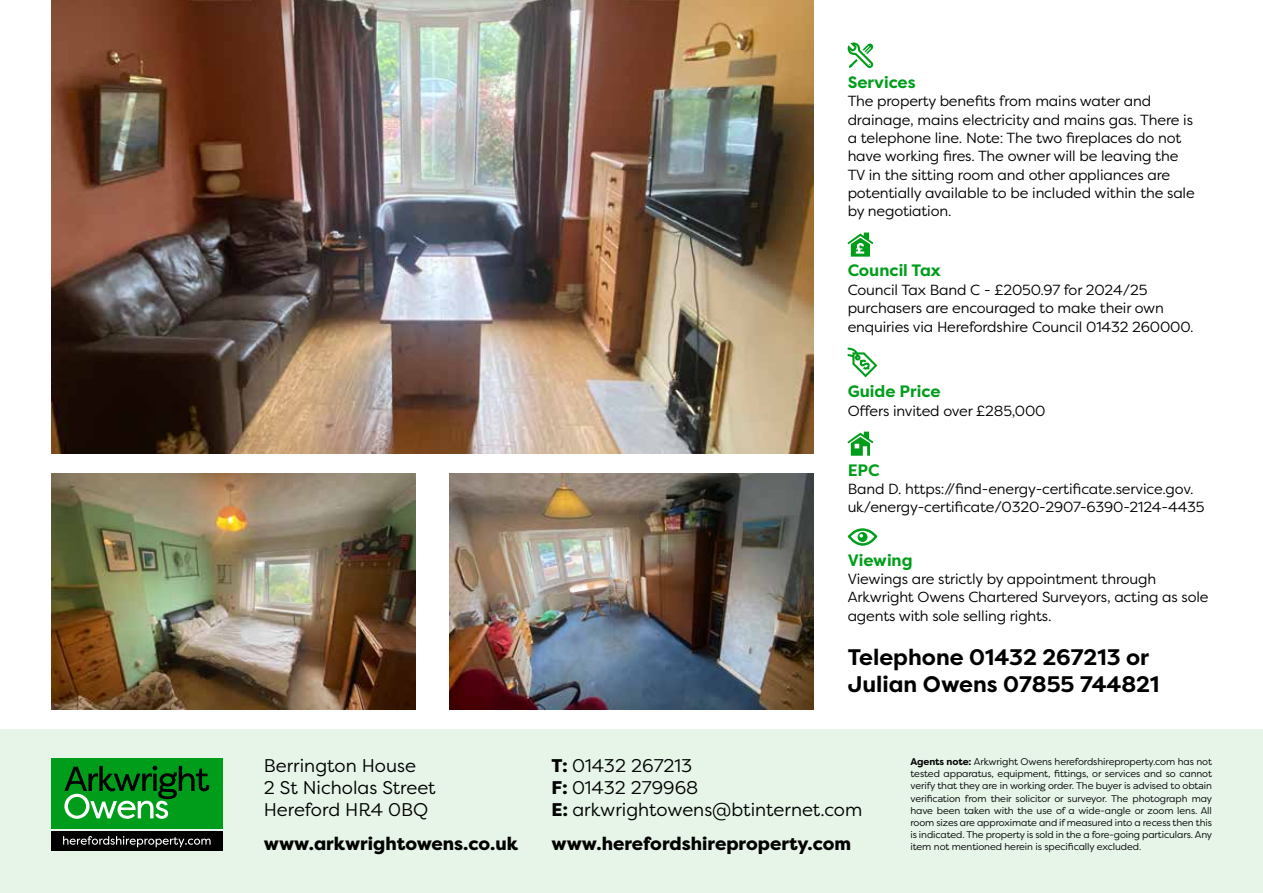
<style>
.page{position:relative;width:1263px;height:893px;background:#fff}
.page>*{position:absolute;margin:0;border:0;box-sizing:border-box;transform-origin:0 0}
.t1{font:700 22.5px/27px "Filson Pro";color:#000}
.t2{font:18.3px/22px "Filson Pro";color:#000}
.t3{font:800 18.3px "Filson Pro";color:#000}
.t4{font:700 16.5px "Filson Pro";color:#009d1b}
.t5{font:14.7px/18.3px "Filson Pro";letter-spacing:-.01em;color:#000}
.t6{font:9.75px/12.1px "Filson Pro";letter-spacing:-.01em;color:#000;text-align:justify}
.s1{font-weight:800}
.s2{font-weight:700}
</style>
<div class="page">
<div style="left:0;top:730px;width:1263px;height:163px;background:#e6f5e8"></div>
<div style="left:51px;top:758px;width:172px;height:70px;background:#009d1b"></div>
<div style="left:51px;top:831px;width:172px;height:19px;background:#000"></div>
<svg style="left:63px;top:836px;width:148px;height:11px"></svg>
<svg style="left:64px;top:766px;width:145px;height:53px"></svg>
<svg style="left:848px;top:43px;width:25px;height:25px"></svg>
<svg style="left:848px;top:233px;width:25px;height:24px"></svg>
<svg style="left:848px;top:348px;width:29px;height:29px"></svg>
<svg style="left:848px;top:432px;width:25px;height:24px"></svg>
<svg style="left:848px;top:528px;width:29px;height:18px"></svg>
<img style="left:51px;top:0;width:763px;height:454px">
<img style="left:449px;top:474px;width:365px;height:236px">
<img style="left:51px;top:474px;width:364px;height:236px">
<p class="t2" style="left:264px;top:754px;width:173px">Berrington House<br>2 St Nicholas Street<br>Hereford HR4 0BQ</p>
<p class="t3" style="left:264px;top:833px;width:256px">www.arkwrightowens.co.uk</p>
<p class="t4" style="left:848px;top:72px;width:70px">Services</p>
<p class="t5" style="left:848px;top:92px;width:349px">The property benefits from mains water and drainage, mains electricity and mains gas. There is a telephone line. Note: The two fireplaces do not have working fires. The owner will be leaving the TV in the sitting room and other appliances are potentially available to be included within the sale by negotiation.</p>
<p class="t4" style="left:848px;top:260px;width:95px">Council Tax</p>
<p class="t5" style="left:848px;top:280px;width:347px">Council Tax Band C - £2050.97 for 2024/25 purchasers are encouraged to make their own enquiries via Herefordshire Council 01432 260000.</p>
<p class="t4" style="left:848px;top:381px;width:94px">Guide Price</p>
<p class="t5" style="left:848px;top:401px;width:199px">Offers invited over £285,000</p>
<p class="t4" style="left:848px;top:459px;width:33px">EPC</p>
<p class="t5" style="left:848px;top:479px;width:358px">Band D. https://find-energy-certificate.service.gov. uk/energy-certificate/0320-2907-6390-2124-4435</p>
<p class="t4" style="left:848px;top:549px;width:66px">Viewing</p>
<p class="t5" style="left:848px;top:569px;width:362px">Viewings are strictly by appointment through<br>Arkwright Owens Chartered Surveyors, acting as sole agents with sole selling rights.</p>
<h1 class="t1" style="left:848px;top:644px;width:313px">Telephone 01432 267213 or<br>Julian Owens 07855 744821</h1>
<p class="t2" style="left:551px;top:754px;width:312px"><span class="s1">T:</span> 01432 267213<br><span class="s1">F:</span> 01432 279968<br><span class="s1">E:</span> arkwrightowens@btinternet.com</p>
<p class="t3" style="left:551px;top:833px;width:301px">www.herefordshireproperty.com</p>
<p class="t6" style="left:910px;top:755px;width:303px"><span class="s2">Agents note:</span> Arkwright Owens herefordshireproperty.com has not tested apparatus, equipment, fittings, or services and so cannot verify that they are in working order. The buyer is advised to obtain verification from their solicitor or surveyor. The photograph may have been taken with the use of a wide-angle or zoom lens. All room sizes are approximate and if measured into a recess then this is indicated. The property is sold in the a fore-going particulars. Any item not mentioned herein is specifically excluded.</p>
</div>
